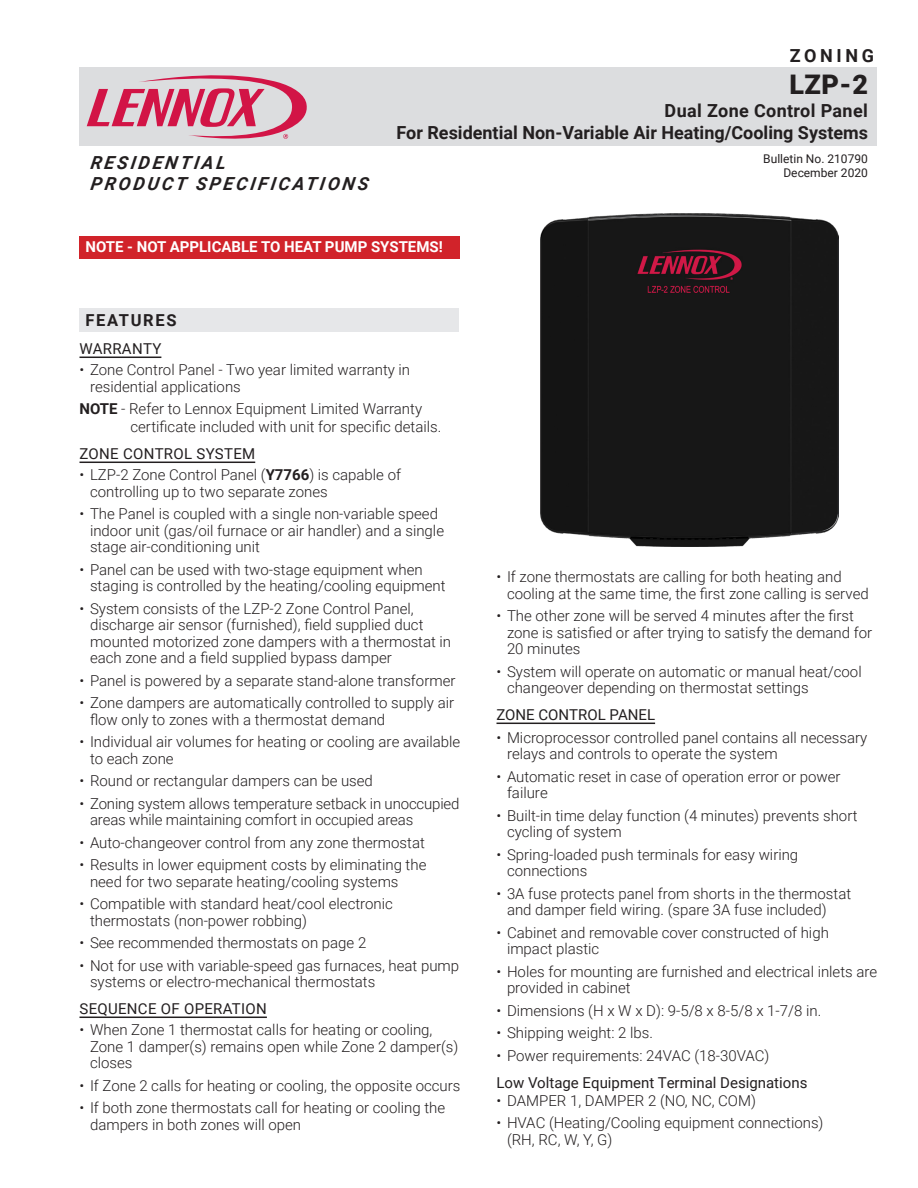
<style>
.page{position:relative;width:918px;height:1188px;background:#fff}
.page>*{position:absolute;margin:0;border:0;box-sizing:border-box;transform-origin:0 0}
.Roboto_Model_Number{font:900 27px "Roboto";color:#231f20}
.Roboto_Unit_Detail{font:700 18px "Roboto";color:#231f20}
.Roboto_Product_Speci{font:italic 700 18px/21.6px "Roboto";letter-spacing:.15em;color:#231f20}
.Roboto_Market_Name{font:700 18px "Roboto";letter-spacing:.02em;color:#231f20}
.Roboto_Front_Page_He{font:700 18px "Roboto";letter-spacing:.2em;color:#231f20}
.Roboto_Head_11_-_TOC{font:700 16.5px "Roboto";letter-spacing:.1em;color:#231f20}
.Roboto_Body_Text_Not{font:300 15px/16.5px "Roboto";color:#231f20}
.Roboto_Bold_Head_10{font:15px "Roboto";letter-spacing:.02em;color:#231f20}
.Roboto_Body_Text_Reg{font:15px "Roboto";color:#231f20}
.Roboto_Body_Text_Bol{font:700 15px "Roboto";color:#fff}
.Roboto_Bold_Head_10-2{font:15px "Roboto";color:#231f20}
.Roboto_Bulletin_Date{font:12px/14.4px "Roboto";color:#231f20;text-align:right}
.s1{font-weight:700}
</style>
<div class="page">
<div style="left:80px;top:67px;width:798px;height:78px;background:#dcdddf"></div>
<hr style="left:80px;top:357px;width:81px;height:1px;background:#231f20">
<hr style="left:80px;top:462px;width:175px;height:1px;background:#231f20">
<hr style="left:80px;top:1017px;width:187px;height:1px;background:#231f20">
<div style="left:80px;top:308px;width:379px;height:24px;background:#e6e7e9"></div>
<hr style="left:496px;top:723px;width:159px;height:1px;background:#231f20">
<img style="left:540px;top:213px;width:298px;height:333px">
<svg style="left:87px;top:75px;width:220px;height:64px"></svg>
<div style="left:80px;top:236px;width:380px;height:22px;background:#d1232a"></div>
<p class="Roboto_Product_Speci" style="left:90px;top:151px;width:283px">RESIDENTIA L<br>PRODUCT SPECIFICATIONS</p>
<p class="Roboto_Front_Page_He" style="left:790px;top:43px;width:86px">ZONING</p>
<p class="Roboto_Model_Number" style="left:789px;top:65px;width:80px">LZP-2</p>
<p class="Roboto_Market_Name" style="left:665px;top:98px;width:205px">Dual Zone Control Panel</p>
<p class="Roboto_Unit_Detail" style="left:397px;top:120px;width:473px">For Residential Non-Variable Air Heating/Cooling Systems</p>
<p class="Roboto_Bulletin_Date" style="left:763px;top:151px;width:106px">Bulletin No. 210790<br>December 2020</p>
<p class="Roboto_Body_Text_Bol" style="left:86px;top:236px;width:359px">NOTE - NOT APPLICABLE TO HEAT PUMP SYSTEMS!</p>
<p class="Roboto_Head_11_-_TOC" style="left:86px;top:308px;width:93px">FEATURES</p>
<p class="Roboto_Bold_Head_10" style="left:80px;top:338px;width:83px">WARRANTY</p>
<p class="Roboto_Body_Text_Not" style="left:90px;top:361px;width:322px;text-indent:-10px">• Zone Control Panel - Two year limited warranty in residential applications</p>
<p class="Roboto_Body_Text_Not" style="left:130px;top:399px;width:312px;line-height:18px;text-indent:-51px"><span class="s1">NOTE</span> - Refer to Lennox Equipment Limited Warranty certificate included with unit for specific details.</p>
<p class="Roboto_Bold_Head_10" style="left:80px;top:443px;width:177px">ZONE CONTROL SYSTEM</p>
<p class="Roboto_Body_Text_Not" style="left:90px;top:466px;width:313px;text-indent:-10px">• LZP-2 Zone Control Panel (<span class="s1">Y7766</span>) is capable of controlling up to two separate zones</p>
<p class="Roboto_Body_Text_Not" style="left:90px;top:505px;width:356px;text-indent:-10px">• The Panel is coupled with a single non-variable speed indoor unit (gas/oil furnace or air handler) and a single stage air-conditioning unit</p>
<p class="Roboto_Body_Text_Not" style="left:90px;top:561px;width:357px;text-indent:-10px">• Panel can be used with two-stage equipment when staging is controlled by the heating/cooling equipment</p>
<p class="Roboto_Body_Text_Not" style="left:90px;top:600px;width:363px;text-indent:-10px">• System consists of the LZP-2 Zone Control Panel, discharge air sensor (furnished), field supplied duct mounted motorized zone dampers with a thermostat in each zone and a field supplied bypass damper</p>
<p class="Roboto_Body_Text_Not" style="left:80px;top:672px;width:377px">• Panel is powered by a separate stand-alone transformer</p>
<p class="Roboto_Body_Text_Not" style="left:90px;top:694px;width:366px;text-indent:-10px">• Zone dampers are automatically controlled to supply air flow only to zones with a thermostat demand</p>
<p class="Roboto_Body_Text_Not" style="left:90px;top:733px;width:372px;text-indent:-10px">• Individual air volumes for heating or cooling are available to each zone</p>
<p class="Roboto_Body_Text_Not" style="left:80px;top:772px;width:295px">• Round or rectangular dampers can be used</p>
<p class="Roboto_Body_Text_Not" style="left:90px;top:795px;width:371px;text-indent:-10px">• Zoning system allows temperature setback in unoccupied areas while maintaining comfort in occupied areas</p>
<p class="Roboto_Body_Text_Not" style="left:80px;top:834px;width:347px">• Auto-changeover control from any zone thermostat</p>
<p class="Roboto_Body_Text_Not" style="left:90px;top:856px;width:338px;text-indent:-10px">• Results in lower equipment costs by eliminating the need for two separate heating/cooling systems</p>
<p class="Roboto_Body_Text_Not" style="left:90px;top:895px;width:304px;text-indent:-10px">• Compatible with standard heat/cool electronic thermostats (non-power robbing)</p>
<p class="Roboto_Body_Text_Not" style="left:80px;top:934px;width:288px">• See recommended thermostats on page 2</p>
<p class="Roboto_Body_Text_Not" style="left:90px;top:957px;width:371px;text-indent:-10px">• Not for use with variable-speed gas furnaces, heat pump systems or electro-mechanical thermostats</p>
<p class="Roboto_Bold_Head_10" style="left:80px;top:998px;width:189px">SEQUENCE OF OPERATION</p>
<p class="Roboto_Body_Text_Not" style="left:90px;top:1021px;width:370px;text-indent:-10px">• When Zone 1 thermostat calls for heating or cooling,<br>Zone 1 damper(s) remains open while Zone 2 damper(s) closes</p>
<p class="Roboto_Body_Text_Not" style="left:80px;top:1077px;width:382px">• If Zone 2 calls for heating or cooling, the opposite occurs</p>
<p class="Roboto_Body_Text_Not" style="left:90px;top:1099px;width:357px;text-indent:-10px">• If both zone thermostats call for heating or cooling the dampers in both zones will open</p>
<p class="Roboto_Body_Text_Not" style="left:507px;top:568px;width:363px;text-indent:-10px">• If zone thermostats are calling for both heating and cooling at the same time, the first zone calling is served</p>
<p class="Roboto_Body_Text_Not" style="left:507px;top:607px;width:367px;text-indent:-10px">• The other zone will be served 4 minutes after the first zone is satisfied or after trying to satisfy the demand for<br>20 minutes</p>
<p class="Roboto_Body_Text_Not" style="left:507px;top:663px;width:356px;text-indent:-10px">• System will operate on automatic or manual heat/cool changeover depending on thermostat settings</p>
<p class="Roboto_Bold_Head_10-2" style="left:496px;top:704px;width:160px">ZONE CONTROL PANEL</p>
<p class="Roboto_Body_Text_Not" style="left:507px;top:729px;width:362px;text-indent:-10px">• Microprocessor controlled panel contains all necessary relays and controls to operate the system</p>
<p class="Roboto_Body_Text_Not" style="left:507px;top:768px;width:335px;text-indent:-10px">• Automatic reset in case of operation error or power failure</p>
<p class="Roboto_Body_Text_Not" style="left:507px;top:807px;width:352px;text-indent:-10px">• Built-in time delay function (4 minutes) prevents short cycling of system</p>
<p class="Roboto_Body_Text_Not" style="left:507px;top:846px;width:293px;text-indent:-10px">• Spring-loaded push terminals for easy wiring connections</p>
<p class="Roboto_Body_Text_Not" style="left:507px;top:885px;width:346px;text-indent:-10px">• 3A fuse protects panel from shorts in the thermostat and damper field wiring. (spare 3A fuse included)</p>
<p class="Roboto_Body_Text_Not" style="left:507px;top:924px;width:323px;text-indent:-10px">• Cabinet and removable cover constructed of high impact plastic</p>
<p class="Roboto_Body_Text_Not" style="left:507px;top:963px;width:372px;text-indent:-10px">• Holes for mounting are furnished and electrical inlets are provided in cabinet</p>
<p class="Roboto_Body_Text_Not" style="left:496px;top:1002px;width:326px">• Dimensions (H x W x D): 9-5/8 x 8-5/8 x 1-7/8 in.</p>
<p class="Roboto_Body_Text_Not" style="left:496px;top:1024px;width:158px">• Shipping weight: 2 lbs.</p>
<p class="Roboto_Body_Text_Not" style="left:496px;top:1047px;width:274px">• Power requirements: 24VAC (18-30VAC)</p>
<p class="Roboto_Body_Text_Reg" style="left:496px;top:1072px;width:312px">Low Voltage Equipment Terminal Designations</p>
<p class="Roboto_Body_Text_Not" style="left:496px;top:1092px;width:261px">• DAMPER 1, DAMPER 2 (NO, NC, COM)</p>
<p class="Roboto_Body_Text_Not" style="left:507px;top:1114px;width:318px;text-indent:-10px">• HVAC (Heating/Cooling equipment connections) (RH, RC, W, Y, G)</p>
</div>
